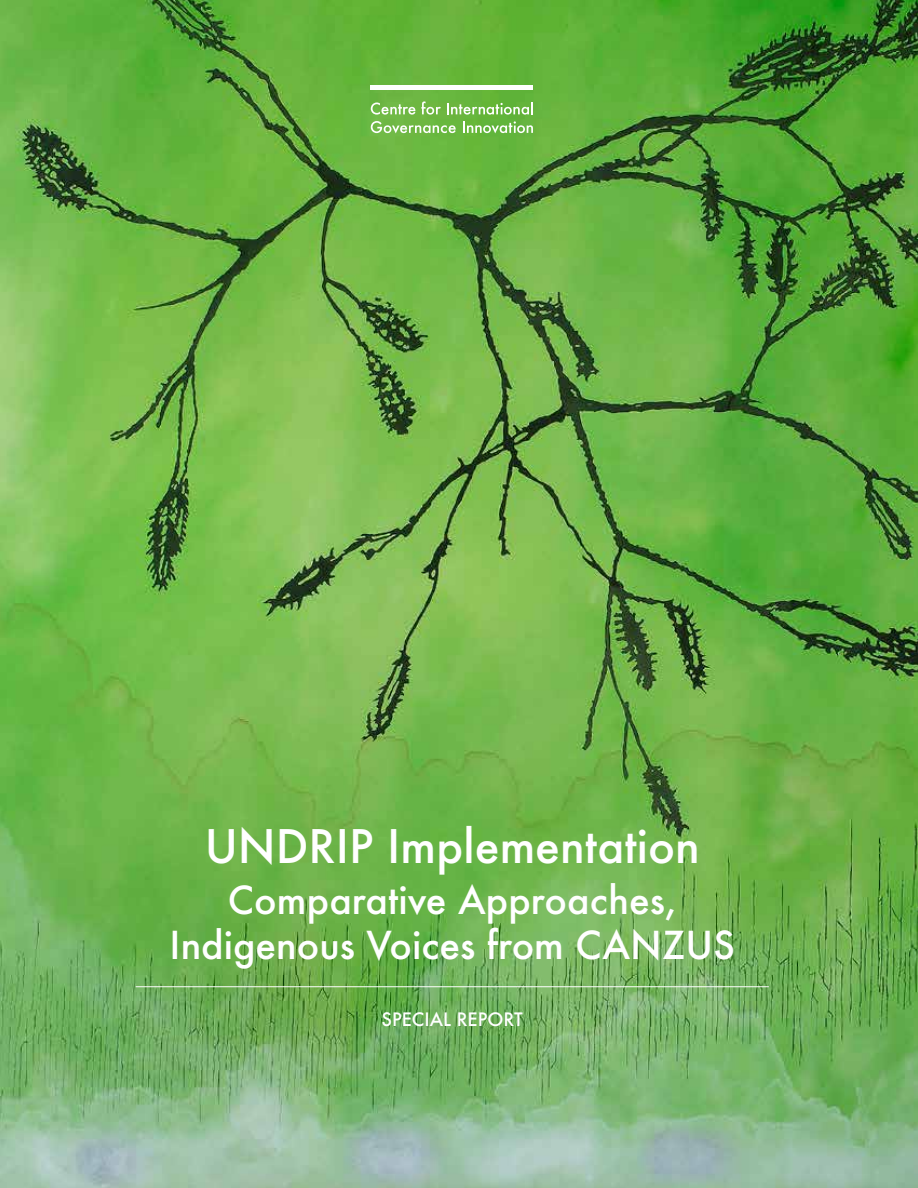
<style>
.page{position:relative;width:918px;height:1188px;background:#fff}
.page>*{position:absolute;margin:0;border:0;box-sizing:border-box;transform-origin:0 0}
.t1{font:500 45px "Futura";color:#fff}
.t2{font:500 37.5px/45px "Futura";color:#fff;text-align:center}
.t3{font:500 18px "Futura";color:#fff}
</style>
<div class="page">
<img style="left:0;top:0;width:918px;height:1188px">
<hr style="left:136px;top:986px;width:633px;height:1px;background:#fff">
<svg style="left:371px;top:103px;width:44px;height:12px"></svg>
<svg style="left:421px;top:101px;width:20px;height:14px"></svg>
<svg style="left:447px;top:102px;width:86px;height:13px"></svg>
<svg style="left:371px;top:121px;width:85px;height:12px"></svg>
<svg style="left:463px;top:121px;width:70px;height:12px"></svg>
<hr style="left:370px;top:86px;width:163px;height:4px;background:#fff">
<p class="t1" style="left:205px;top:816px;width:497px">UNDRIP Implementation</p>
<p class="t2" style="left:170px;top:877px;width:567px">Comparative Approaches,<br>Indigenous Voices from CANZUS</p>
<p class="t3" style="left:382px;top:1007px;width:143px">SPECIAL REPORT</p>
</div>
